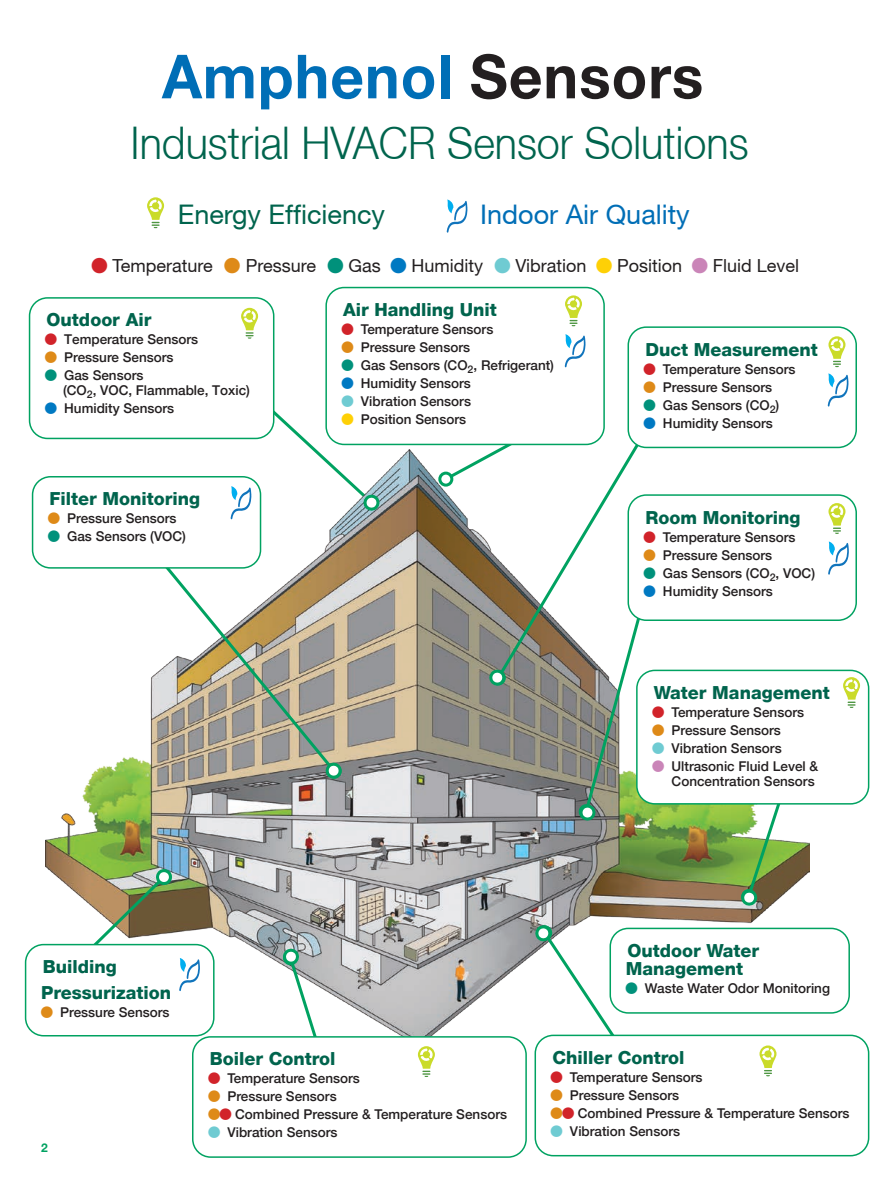
<style>
.page{position:relative;width:891px;height:1188px;background:#fff}
.page>*{position:absolute;margin:0;border:0;box-sizing:border-box;transform-origin:0 0}
.t1{font:300 45px "Helvetica Neue";color:#00644d;scale:.92 1}
.t2{font:27px "Helvetica Neue";color:#00644d}
.t3{font:27px "Helvetica Neue";color:#006eb6}
.t4{font:800 18px/25.5px "Helvetica Neue";color:#00644d}
.t5{font:18px "Helvetica Neue";color:#231f20}
.t6{font:500 13.5px/18px "Helvetica Neue";color:#231f20}
.t7{font:700 12px "Helvetica Neue";color:#00a261}
</style>
<div class="page">
<svg style="left:162px;top:55px;width:91px;height:43px"></svg>
<svg style="left:261px;top:66px;width:31px;height:43px"></svg>
<svg style="left:298px;top:55px;width:28px;height:43px"></svg>
<svg style="left:332px;top:66px;width:30px;height:33px"></svg>
<svg style="left:368px;top:66px;width:29px;height:32px"></svg>
<svg style="left:403px;top:66px;width:31px;height:33px"></svg>
<div style="left:441px;top:55px;width:8px;height:43px;background:#006eb6"></div>
<svg style="left:471px;top:54px;width:70px;height:45px"></svg>
<svg style="left:547px;top:66px;width:28px;height:32px"></svg>
<svg style="left:581px;top:66px;width:64px;height:33px"></svg>
<svg style="left:652px;top:66px;width:50px;height:33px"></svg>
<div style="left:29px;top:297px;width:245px;height:142px;border:2px solid #00a261;border-radius:18px"></div>
<svg style="left:241px;top:308px;width:17px;height:31px"></svg>
<img style="left:46px;top:449px;width:764px;height:596px">
<svg style="left:147px;top:197px;width:17px;height:31px"></svg>
<svg style="left:447px;top:199px;width:20px;height:34px"></svg>
<svg style="left:447px;top:445px;width:50px;height:35px"></svg>
<div style="left:438px;top:472px;width:15px;height:15px;border:3px solid #00a261;border-radius:50%"></div>
<div style="left:327px;top:764px;width:15px;height:15px;border:3px solid #00a261;border-radius:50%"></div>
<div style="left:628px;top:495px;width:228px;height:125px;background:#fff;border-radius:18px"></div>
<div style="left:628px;top:494px;width:229px;height:127px;border:2px solid #00a261;border-radius:18px"></div>
<svg style="left:828px;top:503px;width:18px;height:31px"></svg>
<svg style="left:828px;top:542px;width:21px;height:33px"></svg>
<svg style="left:497px;top:410px;width:163px;height:267px"></svg>
<div style="left:491px;top:670px;width:15px;height:15px;border:3px solid #00a261;border-radius:50%"></div>
<svg style="left:157px;top:557px;width:184px;height:224px"></svg>
<svg style="left:62px;top:866px;width:110px;height:78px"></svg>
<svg style="left:280px;top:946px;width:48px;height:90px"></svg>
<svg style="left:487px;top:667px;width:18px;height:21px"></svg>
<svg style="left:738px;top:805px;width:53px;height:103px"></svg>
<div style="left:33px;top:477px;width:228px;height:91px;background:#fff;border-radius:18px"></div>
<div style="left:32px;top:476px;width:229px;height:93px;border:2px solid #00a261;border-radius:18px"></div>
<div style="left:637px;top:670px;width:232px;height:134px;background:#fff;border-radius:18px"></div>
<div style="left:636px;top:670px;width:233px;height:135px;border:2px solid #00a261;border-radius:18px"></div>
<svg style="left:843px;top:677px;width:17px;height:31px"></svg>
<div style="left:326px;top:288px;width:278px;height:156px;background:#fff;border-radius:18px"></div>
<div style="left:325px;top:287px;width:280px;height:158px;border:2px solid #00a261;border-radius:18px"></div>
<svg style="left:565px;top:295px;width:17px;height:31px"></svg>
<svg style="left:565px;top:334px;width:20px;height:33px"></svg>
<div style="left:628px;top:327px;width:228px;height:120px;background:#fff;border-radius:18px"></div>
<div style="left:628px;top:326px;width:229px;height:122px;border:2px solid #00a261;border-radius:18px"></div>
<svg style="left:828px;top:336px;width:18px;height:31px"></svg>
<svg style="left:828px;top:373px;width:20px;height:34px"></svg>
<div style="left:26px;top:945px;width:188px;height:91px;background:#fff;border-radius:18px"></div>
<div style="left:25px;top:944px;width:190px;height:92px;border:2px solid #00a261;border-radius:18px"></div>
<svg style="left:179px;top:958px;width:21px;height:33px"></svg>
<div style="left:535px;top:1035px;width:334px;height:121px;background:#fff;border-radius:18px"></div>
<div style="left:535px;top:1035px;width:334px;height:121px;border:2px solid #00a261;border-radius:18px"></div>
<svg style="left:759px;top:1045px;width:18px;height:31px"></svg>
<div style="left:193px;top:1037px;width:333px;height:120px;background:#fff;border-radius:18px"></div>
<div style="left:192px;top:1036px;width:335px;height:122px;border:2px solid #00a261;border-radius:18px"></div>
<svg style="left:418px;top:1046px;width:17px;height:31px"></svg>
<div style="left:610px;top:928px;width:239px;height:85px;background:#fff;border-radius:18px"></div>
<div style="left:610px;top:928px;width:240px;height:86px;border:2px solid #00a261;border-radius:18px"></div>
<svg style="left:644px;top:531px;width:11px;height:11px"></svg>
<svg style="left:644px;top:549px;width:11px;height:11px"></svg>
<svg style="left:644px;top:567px;width:11px;height:11px"></svg>
<svg style="left:577px;top:585px;width:87px;height:238px"></svg>
<svg style="left:231px;top:377px;width:148px;height:142px"></svg>
<svg style="left:533px;top:923px;width:104px;height:137px"></svg>
<h1 class="t1" style="left:131px;top:116px;width:673px">Industrial HVACR Sensor Solutions</h1>
<h2 class="t2" style="left:178px;top:198px;width:209px">Energy Efficiency</h2>
<h2 class="t3" style="left:480px;top:198px;width:211px">Indoor Air Quality</h2>
<h3 class="t5" style="left:112px;top:255px;width:102px">Temperature</h3>
<h3 class="t5" style="left:246px;top:255px;width:72px">Pressure</h3>
<h3 class="t5" style="left:348px;top:255px;width:34px">Gas</h3>
<h3 class="t5" style="left:411px;top:255px;width:73px">Humidity</h3>
<h3 class="t5" style="left:516px;top:255px;width:73px">Vibration</h3>
<h3 class="t5" style="left:617px;top:255px;width:66px">Position</h3>
<h3 class="t5" style="left:713px;top:255px;width:88px">Fluid Level</h3>
<h3 class="t4" style="left:47px;top:307px;width:106px">Outdoor Air</h3>
<p class="t6" style="left:64px;top:330px;width:136px">Temperature Sensors<br>Pressure Sensors<br>Gas Sensors</p>
<p class="t6" style="left:63px;top:381px;width:188px">(CO<sub>2</sub>, VOC, Flammable, Toxic)<br>Humidity Sensors</p>
<h3 class="t4" style="left:50px;top:486px;width:152px">Filter Monitoring</h3>
<p class="t6" style="left:67px;top:509px;width:120px">Pressure Sensors<br>Gas Sensors (VOC)</p>
<h3 class="t4" style="left:41px;top:954px;width:132px">Building<br>Pressurization</h3>
<p class="t6" style="left:60px;top:1003px;width:111px">Pressure Sensors</p>
<h3 class="t4" style="left:343px;top:297px;width:155px">Air Handling Unit</h3>
<p class="t6" style="left:361px;top:320px;width:195px">Temperature Sensors<br>Pressure Sensors<br>Gas Sensors (CO<sub>2</sub>, Refrigerant)<br>Humidity Sensors<br>Vibration Sensors<br>Position Sensors</p>
<h3 class="t4" style="left:645px;top:336px;width:174px">Duct Measurement</h3>
<p class="t6" style="left:663px;top:360px;width:134px">Temperature Sensors<br>Pressure Sensors<br>Gas Sensors (CO<sub>2</sub>)<br>Humidity Sensors</p>
<h3 class="t4" style="left:645px;top:504px;width:156px">Room Monitoring</h3>
<p class="t6" style="left:663px;top:528px;width:154px">Temperature Sensors<br>Pressure Sensors<br>Gas Sensors (CO<sub>2</sub>, VOC)<br>Humidity Sensors</p>
<h3 class="t4" style="left:654px;top:680px;width:177px">Water Management</h3>
<p class="t6" style="left:672px;top:703px;width:148px">Temperature Sensors<br>Pressure Sensors<br>Vibration Sensors<br>Ultrasonic Fluid Level &amp;</p>
<p class="t6" style="left:672px;top:772px;width:145px">Concentration Sensors</p>
<h3 class="t4" style="left:626px;top:941px;width:135px;line-height:18px">Outdoor Water<br>Management</h3>
<p class="t6" style="left:645px;top:979px;width:187px">Waste Water Odor Monitoring</p>
<p class="t7" style="left:41px;top:1140px;width:8px">2</p>
<h3 class="t4" style="left:210px;top:1046px;width:127px">Boiler Control</h3>
<p class="t6" style="left:227px;top:1069px;width:134px">Temperature Sensors</p>
<p class="t6" style="left:227px;top:1087px;width:111px">Pressure Sensors</p>
<p class="t6" style="left:235px;top:1105px;width:273px">Combined Pressure &amp; Temperature Sensors</p>
<p class="t6" style="left:227px;top:1123px;width:112px">Vibration Sensors</p>
<h3 class="t4" style="left:552px;top:1045px;width:133px">Chiller Control</h3>
<p class="t6" style="left:570px;top:1068px;width:134px">Temperature Sensors</p>
<p class="t6" style="left:570px;top:1086px;width:111px">Pressure Sensors</p>
<p class="t6" style="left:578px;top:1104px;width:273px">Combined Pressure &amp; Temperature Sensors</p>
<p class="t6" style="left:570px;top:1122px;width:112px">Vibration Sensors</p>
</div>
